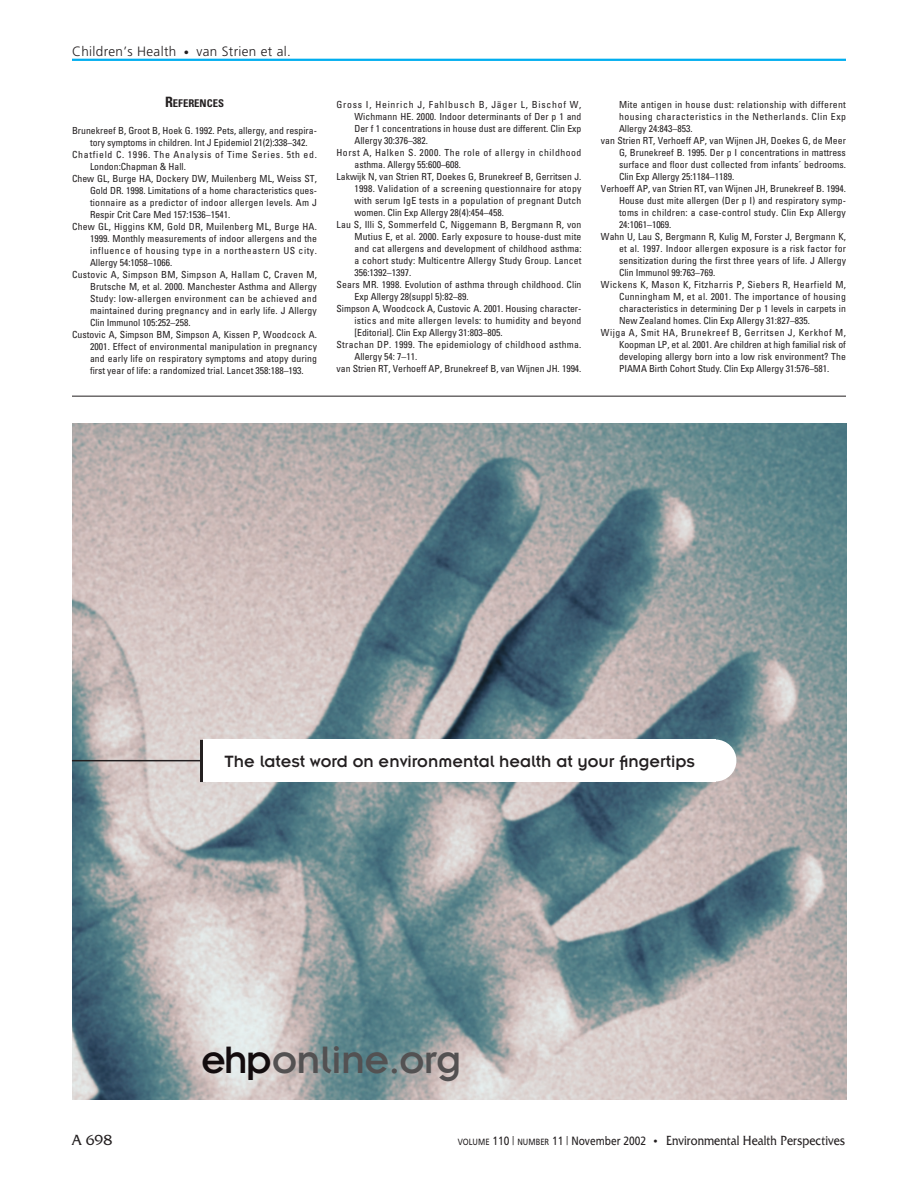
<style>
.page{position:relative;width:918px;height:1188px;background:#fff}
.page>*{position:absolute;margin:0;border:0;box-sizing:border-box;transform-origin:0 0}
.t1{font:42px "Insignia";letter-spacing:-.015em;color:#535152}
.t2{font:18px "Insignia";color:#231f20}
.t3{font:15px "Friz Quadrata IT Cby BT";color:#231f20}
.t4{font:13.5px "Friz Quadrata IT Cby BT";color:#231f20;scale:.85 1}
.t5{font:300 13.5px "Frutiger";letter-spacing:.025em;color:#231f20}
.t6{font:700 condensed 10.65px "Univers";color:#231f20}
.t7{font:condensed 9.75px "Univers";letter-spacing:.01em;color:#231f20}
.t8{font:condensed 9.75px "Univers";letter-spacing:.03em;color:#231f20}
.t9{font:condensed 9.75px "Univers";letter-spacing:.05em;color:#231f20}
.t10{font:condensed 9.75px "Univers";letter-spacing:.055em;color:#231f20}
.t11{font:condensed 9.75px "Univers";letter-spacing:.075em;color:#231f20}
.t12{font:condensed 9.75px "Univers";letter-spacing:.035em;color:#231f20}
.s1{font-size:10.5px}
.s2{font-size:14.25px}
.s3{color:#130c0e}
.s4{font-family:"Frutiger";font-size:9px}
.s5{font-family:"Frutiger";font-size:12px}
.s6{font-family:"Frutiger";font-weight:300;font-size:12px}
</style>
<div class="page">
<hr style="left:72px;top:59px;width:774px;height:2px;background:#00aeef">
<hr style="left:72px;top:396px;width:774px;height:1px;background:#231f20">
<img style="left:72px;top:424px;width:774px;height:676px">
<div style="left:200px;top:740px;width:6px;height:42px;background:#231f20"></div>
<hr style="left:72px;top:760px;width:132px;height:1px;background:#231f20">
<div style="left:694px;top:740px;width:42px;height:42px;background:#fff;border-radius:50%"></div>
<div style="left:203px;top:740px;width:513px;height:42px;background:#fff"></div>
<h3 class="t5" style="left:72px;top:46px;width:221px">Children’s Health <span class="s1">•</span> van Strien et al.</h3>
<p class="t6" style="left:165px;top:100px;width:60px"><span class="s2">R</span>EFERENCES</p>
<p class="t7" style="left:72px;top:127px;width:246px">Brunekreef B, Groot B, Hoek G. 1992. Pets, allergy, and respira-</p>
<p class="t7" style="left:90px;top:139px;width:219px">tory symptoms in children. Int J Epidemiol 21(2):338–342.</p>
<p class="t11" style="left:72px;top:151px;width:247px">Chatfield C. 1996. The Analysis of Time Series. 5th ed.</p>
<p class="t7" style="left:90px;top:163px;width:97px">London:Chapman &amp; Hall.</p>
<p class="t7" style="left:72px;top:175px;width:246px">Chew GL, Burge HA, Dockery DW, Muilenberg ML, Weiss ST,</p>
<p class="t7" style="left:90px;top:187px;width:228px">Gold DR. 1998. Limitations of a home characteristics ques-</p>
<p class="t7" style="left:90px;top:199px;width:228px">tionnaire as a predictor of indoor allergen levels. Am J</p>
<p class="t7" style="left:90px;top:211px;width:142px">Respir Crit Care Med 157:1536–1541.</p>
<p class="t7" style="left:72px;top:223px;width:247px">Chew GL, Higgins KM, Gold DR, Muilenberg ML, Burge HA.</p>
<p class="t7" style="left:90px;top:235px;width:228px">1999. Monthly measurements of indoor allergens and the</p>
<p class="t10" style="left:90px;top:247px;width:228px">influence of housing type in a northeastern US city.</p>
<p class="t7" style="left:90px;top:259px;width:84px">Allergy 54:1058–1066.</p>
<p class="t8" style="left:72px;top:271px;width:247px">Custovic A, Simpson BM, Simpson A, Hallam C, Craven M,</p>
<p class="t7" style="left:90px;top:283px;width:228px">Brutsche M, et al. 2000. Manchester Asthma and Allergy</p>
<p class="t8" style="left:90px;top:295px;width:229px">Study: low-allergen environment can be achieved and</p>
<p class="t7" style="left:90px;top:307px;width:228px">maintained during pregnancy and in early life. J Allergy</p>
<p class="t7" style="left:90px;top:319px;width:102px">Clin Immunol 105:252–258.</p>
<p class="t7" style="left:72px;top:331px;width:246px">Custovic A, Simpson BM, Simpson A, Kissen P, Woodcock A.</p>
<p class="t7" style="left:90px;top:343px;width:229px">2001. Effect of environmental manipulation in pregnancy</p>
<p class="t7" style="left:90px;top:355px;width:228px">and early life on respiratory symptoms and atopy during</p>
<p class="t7" style="left:90px;top:367px;width:215px">first year of life: a randomized trial. Lancet 358:188–193.</p>
<p class="t11" style="left:336px;top:101px;width:246px">Gross I, Heinrich J, Fahlbusch B, Jäger L, Bischof W,</p>
<p class="t7" style="left:355px;top:113px;width:229px">Wichmann HE. 2000. Indoor determinants of Der p 1 and</p>
<p class="t7" style="left:355px;top:125px;width:228px">Der f 1 concentrations in house dust are different. Clin Exp</p>
<p class="t7" style="left:355px;top:137px;width:75px">Allergy 30:376–382.</p>
<p class="t10" style="left:336px;top:149px;width:246px">Horst A, Halken S. 2000. The role of allergy in childhood</p>
<p class="t7" style="left:355px;top:161px;width:108px">asthma. Allergy 55:600–608.</p>
<p class="t7" style="left:336px;top:173px;width:246px">Lakwijk N, van Strien RT, Doekes G, Brunekreef B, Gerritsen J.</p>
<p class="t7" style="left:355px;top:185px;width:229px">1998. Validation of a screening questionnaire for atopy</p>
<p class="t7" style="left:355px;top:197px;width:229px">with serum IgE tests in a population of pregnant Dutch</p>
<p class="t7" style="left:355px;top:209px;width:151px">women. Clin Exp Allergy 28(4):454–458.</p>
<p class="t7" style="left:336px;top:221px;width:246px">Lau S, Illi S, Sommerfeld C, Niggemann B, Bergmann R, von</p>
<p class="t7" style="left:355px;top:233px;width:229px">Mutius E, et al. 2000. Early exposure to house-dust mite</p>
<p class="t7" style="left:355px;top:245px;width:229px">and cat allergens and development of childhood asthma:</p>
<p class="t7" style="left:355px;top:257px;width:229px">a cohort study: Multicentre Allergy Study Group. Lancet</p>
<p class="t7" style="left:355px;top:269px;width:58px">356:1392–1397.</p>
<p class="t7" style="left:336px;top:281px;width:247px">Sears MR. 1998. Evolution of asthma through childhood. Clin</p>
<p class="t7" style="left:355px;top:293px;width:116px">Exp Allergy 28(suppl 5):82–89.</p>
<p class="t7" style="left:336px;top:305px;width:246px">Simpson A, Woodcock A, Custovic A. 2001. Housing character-</p>
<p class="t7" style="left:355px;top:317px;width:228px">istics and mite allergen levels: to humidity and beyond</p>
<p class="t7" style="left:355px;top:329px;width:150px">[Editorial]. Clin Exp Allergy 31:803–805.</p>
<p class="t8" style="left:336px;top:341px;width:246px">Strachan DP. 1999. The epidemiology of childhood asthma.</p>
<p class="t7" style="left:355px;top:353px;width:64px">Allergy 54: 7–11.</p>
<p class="t7" style="left:336px;top:365px;width:246px">van Strien RT, Verhoeff AP, Brunekreef B, van Wijnen JH. 1994.</p>
<p class="t8" style="left:619px;top:101px;width:229px">Mite antigen in house dust: relationship with different</p>
<p class="t9" style="left:619px;top:113px;width:229px">housing characteristics in the Netherlands. Clin Exp</p>
<p class="t7" style="left:619px;top:125px;width:75px">Allergy 24:843–853.</p>
<p class="t7" style="left:601px;top:137px;width:246px">van Strien RT, Verhoeff AP, van Wijnen JH, Doekes G, de Meer</p>
<p class="t7" style="left:619px;top:149px;width:228px">G, Brunekreef B. 1995. Der p I concentrations in mattress</p>
<p class="t7" style="left:619px;top:161px;width:229px">surface and floor dust collected from infants´ bedrooms.</p>
<p class="t7" style="left:619px;top:173px;width:117px">Clin Exp Allergy 25:1184–1189.</p>
<p class="t7" style="left:601px;top:185px;width:246px">Verhoeff AP, van Strien RT, van Wijnen JH, Brunekreef B. 1994.</p>
<p class="t7" style="left:619px;top:197px;width:229px">House dust mite allergen (Der p I) and respiratory symp-</p>
<p class="t7" style="left:619px;top:209px;width:228px">toms in children: a case-control study. Clin Exp Allergy</p>
<p class="t7" style="left:619px;top:221px;width:54px">24:1061–1069.</p>
<p class="t7" style="left:601px;top:233px;width:247px">Wahn U, Lau S, Bergmann R, Kulig M, Forster J, Bergmann K,</p>
<p class="t7" style="left:619px;top:245px;width:228px">et al. 1997. Indoor allergen exposure is a risk factor for</p>
<p class="t7" style="left:619px;top:257px;width:229px">sensitization during the first three years of life. J Allergy</p>
<p class="t7" style="left:619px;top:269px;width:98px">Clin Immunol 99:763–769.</p>
<p class="t12" style="left:601px;top:281px;width:246px">Wickens K, Mason K, Fitzharris P, Siebers R, Hearfield M,</p>
<p class="t8" style="left:619px;top:293px;width:228px">Cunningham M, et al. 2001. The importance of housing</p>
<p class="t7" style="left:619px;top:305px;width:228px">characteristics in determining Der p 1 levels in carpets in</p>
<p class="t7" style="left:619px;top:317px;width:193px">New Zealand homes. Clin Exp Allergy 31:827–835.</p>
<p class="t9" style="left:601px;top:329px;width:246px">Wijga A, Smit HA, Brunekreef B, Gerritsen J, Kerkhof M,</p>
<p class="t7" style="left:619px;top:341px;width:228px">Koopman LP, et al. 2001. Are children at high familial risk of</p>
<p class="t7" style="left:619px;top:353px;width:228px">developing allergy born into a low risk environment? The</p>
<p class="t7" style="left:619px;top:365px;width:212px">PIAMA Birth Cohort Study. Clin Exp Allergy 31:576–581.</p>
<h2 class="t2" style="left:225px;top:755px;width:472px">The latest word on environmental health at your fingertips</h2>
<h1 class="t1" style="left:201px;top:1047px;width:262px"><span class="s3">ehp</span>online.org</h1>
<h3 class="t3" style="left:72px;top:1134px;width:42px">A 698</h3>
<h3 class="t4" style="left:458px;top:1135px;width:457px"><span class="s4">VOLUME</span> <span class="s5">110</span> <span class="s6">|</span> <span class="s4">NUMBER</span> <span class="s5">11</span> <span class="s6">|</span> <span class="s5">November 2002</span> <span class="s1">•</span> Environmental Health Perspectives</h3>
</div>
